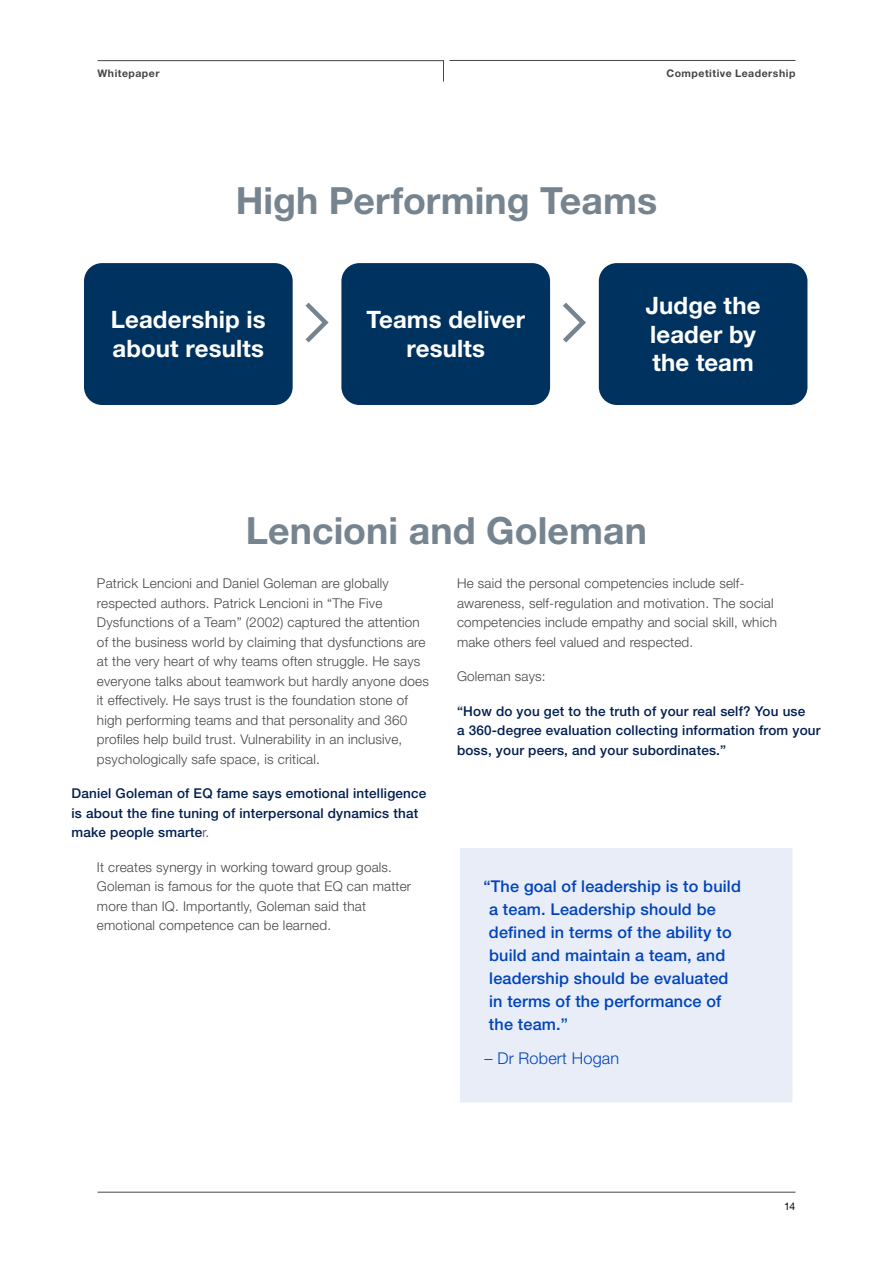
<style>
.page{position:relative;width:893px;height:1263px;background:#fff}
.page>*{position:absolute;margin:0;border:0;box-sizing:border-box;transform-origin:0 0}
.t1{font:700 37.5px "Helvetica Neue LT Std";color:#76848f}
.t2{font:700 24px/28.8px "Helvetica Neue LT Std";letter-spacing:.005em;color:#fff}
.t3{font:500 16.2px/23px "Helvetica Neue LT Std";letter-spacing:.01em;color:#0043ba}
.t4{font:300 16.2px "Helvetica Neue LT Std";letter-spacing:.01em;color:#0043ba}
.t5{font:300 13.5px/19.5px "Helvetica Neue LT Std";letter-spacing:.015em;color:#464547}
.t6{font:500 13.5px/19.5px "Helvetica Neue LT Std";letter-spacing:.015em;color:#001e4f}
.t7{font:700 10.5px "Helvetica Neue LT Std";letter-spacing:.045em;color:#464547}
.t8{font:10.5px "Helvetica Neue LT Std";color:#000}
.s1{font-weight:300;color:#464547}
</style>
<div class="page">
<svg style="left:97px;top:60px;width:347px;height:22px"></svg>
<hr style="left:449px;top:60px;width:346px;height:1px;background:#464547">
<hr style="left:98px;top:1192px;width:697px;height:1px;background:#464547">
<div style="left:457px;top:845px;width:338px;height:260px;background:#e8edf8;border:3px solid #fff"></div>
<div style="left:84px;top:263px;width:209px;height:142px;background:#003260;border-radius:18px"></div>
<div style="left:341px;top:263px;width:209px;height:142px;background:#003260;border-radius:18px"></div>
<div style="left:599px;top:263px;width:208px;height:142px;background:#003260;border-radius:18px"></div>
<svg style="left:305px;top:302px;width:24px;height:41px"></svg>
<svg style="left:563px;top:302px;width:23px;height:41px"></svg>
<p class="t7" style="left:98px;top:67px;width:64px">Whitepaper</p>
<p class="t7" style="left:666px;top:67px;width:130px">Competitive Leadership</p>
<h1 class="t1" style="left:236px;top:178px;width:423px">High Performing Teams</h1>
<h2 class="t2" style="left:111px;top:305px;width:156px">Leadership is about results</h2>
<h2 class="t2" style="left:366px;top:305px;width:160px;text-align:center">Teams deliver results</h2>
<h2 class="t2" style="left:646px;top:290px;width:116px">Judge the leader by the team</h2>
<h1 class="t1" style="left:246px;top:507px;width:403px">Lencioni and Goleman</h1>
<p class="t5" style="left:97px;top:573px;width:333px">Patrick Lencioni and Daniel Goleman are globally respected authors. Patrick Lencioni in “The Five Dysfunctions of a Team” (2002) captured the attention of the business world by claiming that dysfunctions are at the very heart of why teams often struggle. He says everyone talks about teamwork but hardly anyone does it effectively. He says trust is the foundation stone of high performing teams and that personality and 360 profiles help build trust. Vulnerability in an inclusive, psychologically safe space, is critical.</p>
<p class="t6" style="left:71px;top:783px;width:356px">Daniel Goleman of EQ fame says emotional intelligence is about the fine tuning of interpersonal dynamics that make people smarte<span class="s1">r.</span></p>
<p class="t5" style="left:97px;top:857px;width:316px">It creates synergy in working toward group goals.<br>Goleman is famous for the quote that EQ can matter more than IQ. Importantly, Goleman said that emotional competence can be learned.</p>
<p class="t5" style="left:457px;top:573px;width:321px">He said the personal competencies include self&shy;awareness, self-regulation and motivation. The social competencies include empathy and social skill, which make others feel valued and respected.</p>
<p class="t5" style="left:457px;top:666px;width:90px">Goleman says:</p>
<p class="t6" style="left:457px;top:701px;width:365px">“How do you get to the truth of your real self? You use<br>a 360-degree evaluation collecting information from your boss, your peers, and your subordinates.”</p>
<p class="t3" style="left:489px;top:875px;width:253px;text-indent:-6px">“The goal of leadership is to build a team. Leadership should be defined in terms of the ability to build and maintain a team, and leadership should be evaluated in terms of the performance of the team.”</p>
<p class="t4" style="left:484px;top:1049px;width:136px">– Dr Robert Hogan</p>
<p class="t8" style="left:784px;top:1200px;width:13px">14</p>
</div>
